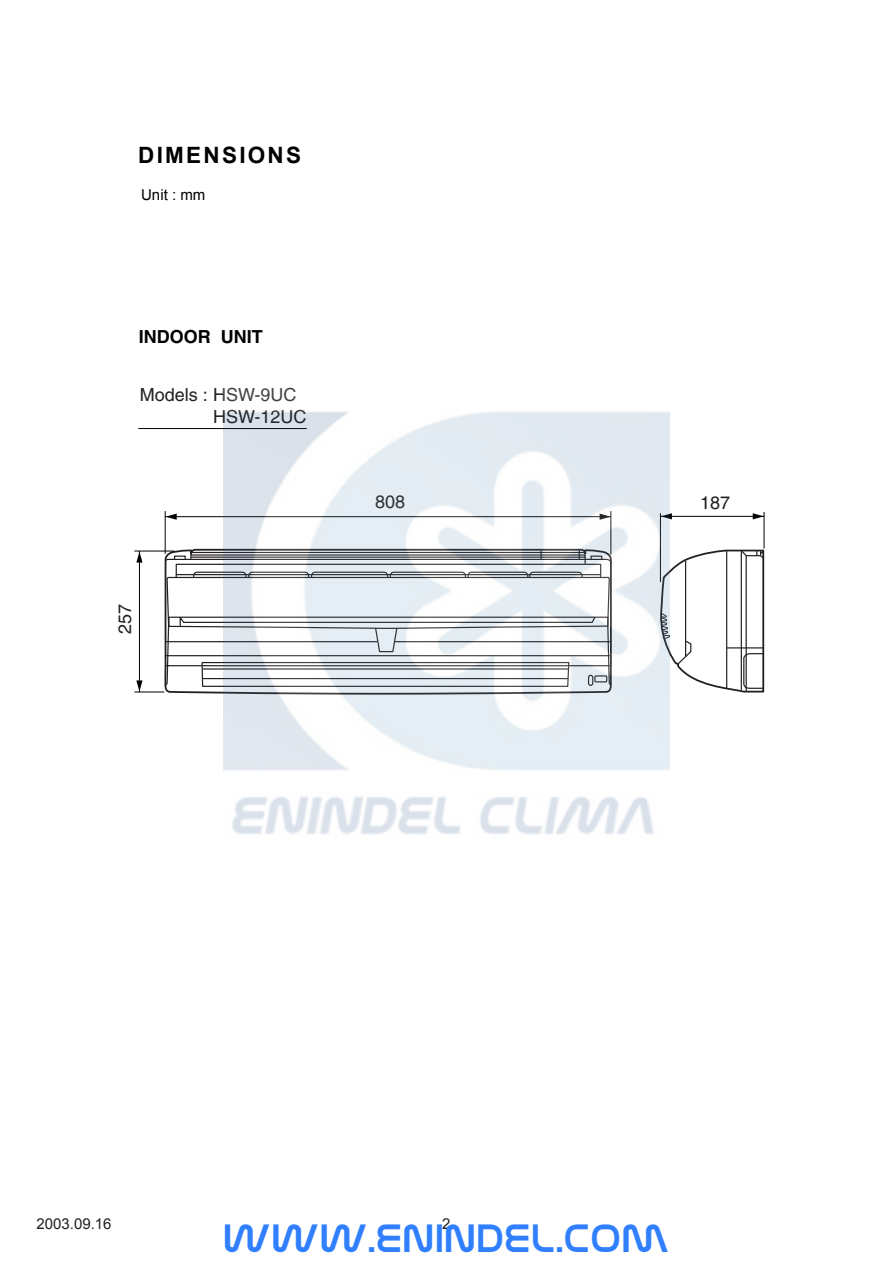
<style>
.page{position:relative;width:893px;height:1263px;background:#fff}
.page>*{position:absolute;margin:0;border:0;box-sizing:border-box;transform-origin:0 0}
.t1{font:40.05px "Nasalization Rg";color:#307fff}
.t2{font:700 22.5px "Arial";letter-spacing:.1em;color:#000}
.t3{font:18px/21.8px "Helvetica";color:#231f20}
.t4{font:700 18px "Helvetica";color:#000}
.t5{font:15px "Arial";color:#231f20}
.t6{font:15px "Arial";color:#000}
</style>
<div class="page">
<svg style="left:669px;top:529px;width:96px;height:164px"></svg>
<hr style="left:763px;top:512px;width:1px;height:37px;background:#000">
<hr style="left:660px;top:516px;width:104px;height:1px;background:#000">
<svg style="left:669px;top:513px;width:3px;height:6px"></svg>
<svg style="left:752px;top:513px;width:11px;height:6px"></svg>
<svg style="left:165px;top:513px;width:58px;height:173px"></svg>
<hr style="left:165px;top:516px;width:446px;height:1px;background:#000">
<svg style="left:166px;top:514px;width:11px;height:6px"></svg>
<hr style="left:165px;top:511px;width:1px;height:43px;background:#000">
<hr style="left:139px;top:551px;width:1px;height:141px;background:#000">
<svg style="left:136px;top:680px;width:6px;height:11px"></svg>
<svg style="left:136px;top:552px;width:6px;height:11px"></svg>
<hr style="left:134px;top:551px;width:40px;height:1px;background:#000">
<hr style="left:134px;top:692px;width:30px;height:1px;background:#000">
<svg style="left:168px;top:614px;width:55px;height:39px"></svg>
<hr style="left:138px;top:428px;width:169px;height:1px;background:#000">
<img style="left:223px;top:411px;width:446px;height:423px">
<p class="t2" style="left:138px;top:140px;width:164px">DIMENSIONS</p>
<p class="t6" style="left:141px;top:185px;width:66px">Unit : mm</p>
<p class="t4" style="left:139px;top:326px;width:125px">INDOOR UNIT</p>
<p class="t3" style="left:213px;top:384px;width:95px;text-indent:-73px">Models : HSW-9UC<br>HSW-12UC</p>
<p class="t3" style="left:114px;top:634px;width:32px;rotate:-90deg">257</p>
<p class="t3" style="left:375px;top:491px;width:32px">808</p>
<p class="t3" style="left:700px;top:492px;width:32px">187</p>
<p class="t5" style="left:37px;top:1214px;width:77px">2003.09.16</p>
<p class="t5" style="left:442px;top:1214px;width:10px">2</p>
<h1 class="t1" style="left:223px;top:1215px;width:448px">WWW.ENINDEL.COM</h1>
</div>
